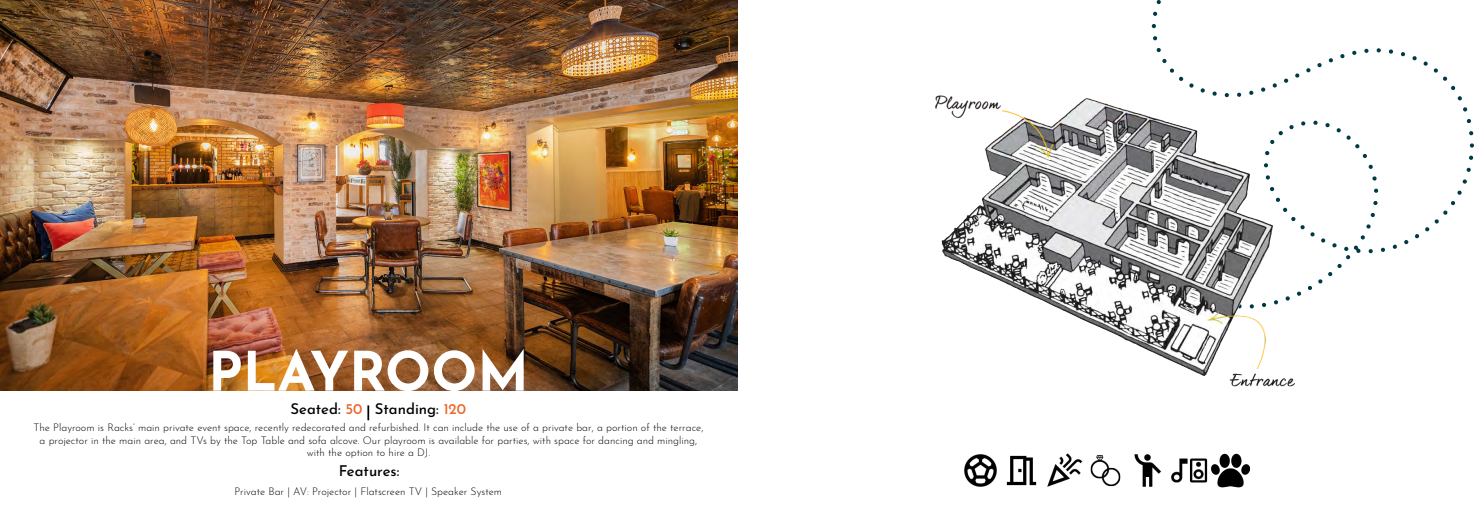
<style>
.page{position:relative;width:1474px;height:521px;background:#fff}
.page>*{position:absolute;margin:0;border:0;box-sizing:border-box;transform-origin:0 0}
.t1{font:700 54.25px "Josefin Sans";color:#fff}
.t2{font:100 14.88px "Josefin Sans";color:#000}
.t3{font:300 10.5px/12.6px "Josefin Sans";color:#000;text-align:center}
.s1{color:#ec652a}
</style>
<div class="page">
<svg style="left:1462px;top:179px;width:4px;height:5px"></svg>
<svg style="left:1368px;top:165px;width:4px;height:4px"></svg>
<svg style="left:1156px;top:48px;width:4px;height:4px"></svg>
<svg style="left:1352px;top:51px;width:4px;height:4px"></svg>
<svg style="left:1336px;top:128px;width:4px;height:4px"></svg>
<svg style="left:1412px;top:56px;width:4px;height:4px"></svg>
<svg style="left:1328px;top:58px;width:4px;height:4px"></svg>
<svg style="left:1423px;top:62px;width:4px;height:4px"></svg>
<svg style="left:1457px;top:96px;width:4px;height:4px"></svg>
<svg style="left:1466px;top:119px;width:4px;height:4px"></svg>
<svg style="left:1313px;top:121px;width:4px;height:4px"></svg>
<svg style="left:1325px;top:123px;width:4px;height:4px"></svg>
<svg style="left:1340px;top:54px;width:4px;height:4px"></svg>
<svg style="left:1401px;top:52px;width:3px;height:4px"></svg>
<svg style="left:1388px;top:49px;width:4px;height:5px"></svg>
<svg style="left:1392px;top:245px;width:4px;height:4px"></svg>
<svg style="left:1364px;top:49px;width:4px;height:4px"></svg>
<svg style="left:1153px;top:36px;width:4px;height:4px"></svg>
<svg style="left:1404px;top:240px;width:4px;height:4px"></svg>
<svg style="left:1415px;top:234px;width:3px;height:4px"></svg>
<svg style="left:1362px;top:154px;width:4px;height:4px"></svg>
<svg style="left:1153px;top:12px;width:4px;height:4px"></svg>
<svg style="left:1466px;top:168px;width:4px;height:4px"></svg>
<svg style="left:1156px;top:0;width:4px;height:4px"></svg>
<svg style="left:1451px;top:201px;width:4px;height:4px"></svg>
<svg style="left:1425px;top:211px;width:22px;height:20px"></svg>
<svg style="left:1372px;top:176px;width:4px;height:4px"></svg>
<svg style="left:1469px;top:156px;width:3px;height:4px"></svg>
<svg style="left:1469px;top:143px;width:4px;height:5px"></svg>
<svg style="left:1346px;top:135px;width:13px;height:13px"></svg>
<svg style="left:1469px;top:131px;width:4px;height:4px"></svg>
<svg style="left:1151px;top:24px;width:4px;height:4px"></svg>
<svg style="left:1433px;top:68px;width:22px;height:22px"></svg>
<svg style="left:1376px;top:48px;width:4px;height:4px"></svg>
<svg style="left:1306px;top:68px;width:4px;height:4px"></svg>
<svg style="left:1317px;top:63px;width:4px;height:4px"></svg>
<svg style="left:1162px;top:59px;width:12px;height:14px"></svg>
<svg style="left:1463px;top:107px;width:4px;height:4px"></svg>
<svg style="left:1308px;top:188px;width:76px;height:102px"></svg>
<svg style="left:1457px;top:191px;width:4px;height:4px"></svg>
<img style="left:0;top:0;width:737px;height:390px">
<svg style="left:367px;top:405px;width:2px;height:15px"></svg>
<img style="left:1047px;top:453px;width:35px;height:34px">
<img style="left:1006px;top:455px;width:31px;height:31px">
<img style="left:964px;top:454px;width:33px;height:33px">
<img style="left:1171px;top:458px;width:36px;height:25px">
<img style="left:1134px;top:454px;width:27px;height:33px">
<img style="left:1090px;top:455px;width:31px;height:32px">
<img style="left:935px;top:75px;width:373px;height:312px">
<img style="left:1211px;top:453px;width:38px;height:35px">
<h1 class="t1" style="left:208px;top:323px;width:322px">PLAYROOM</h1>
<h2 class="t2" style="left:290px;top:397px;width:73px">Seated: <span class="s1">50</span></h2>
<p class="t3" style="left:34px;top:420px;width:671px">The Playroom is Racks’ main private event space, recently redecorated and refurbished. It can include the use of a private bar, a portion of the terrace, a projector in the main area, and TVs by the Top Table and sofa alcove. Our playroom is available for parties, with space for dancing and mingling, with the option to hire a DJ.</p>
<h2 class="t2" style="left:375px;top:397px;width:93px">Standing: <span class="s1">120</span></h2>
<h2 class="t2" style="left:339px;top:459px;width:62px">Features:</h2>
<p class="t3" style="left:234px;top:483px;width:269px">Private Bar | AV: Projector | Flatscreen TV | Speaker System</p>
</div>
